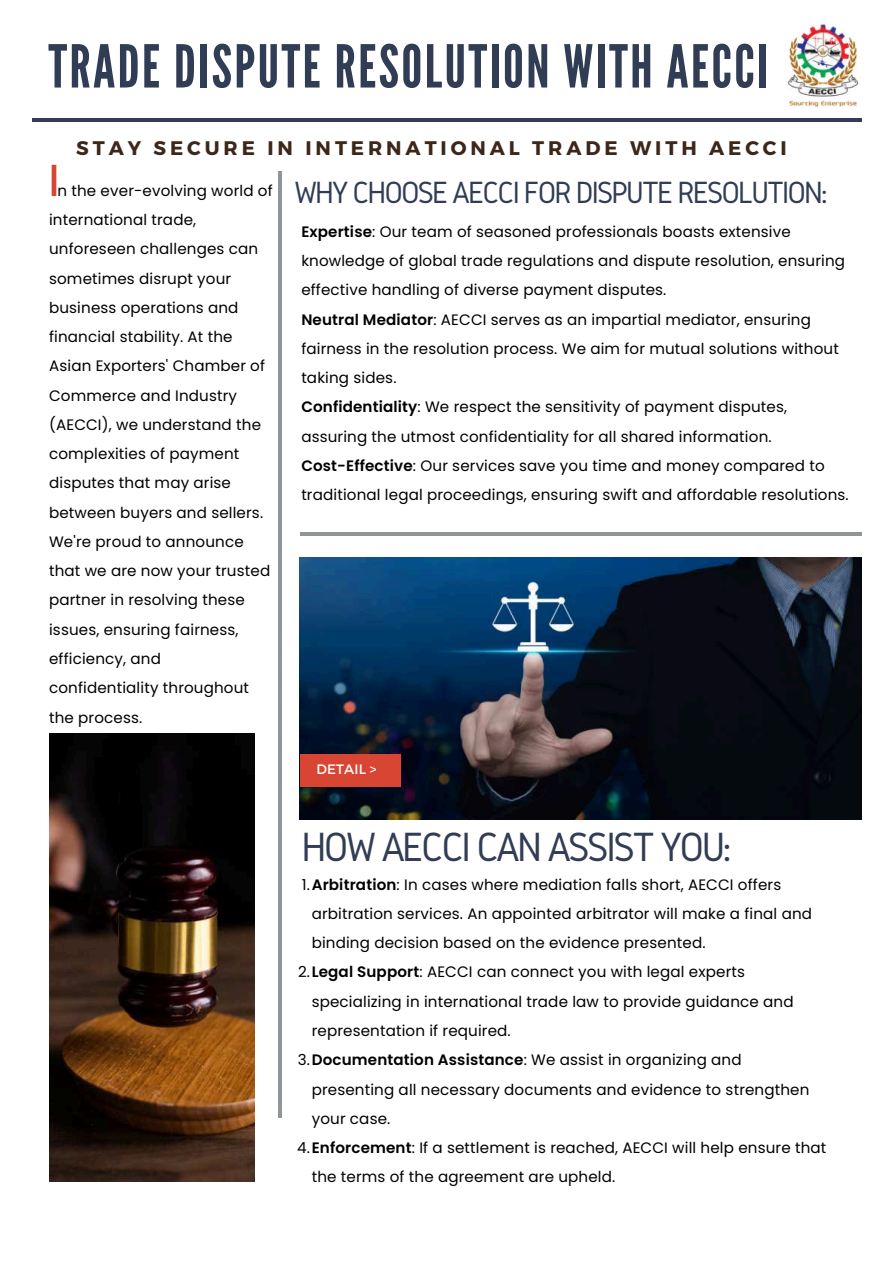
<style>
.page{position:relative;width:894px;height:1264px;background:#fff}
.page>*{position:absolute;margin:0;border:0;box-sizing:border-box;transform-origin:0 0}
.t1{font:59.1px "League Gothic";letter-spacing:.04em;color:#313c55}
.t2{font:42.45px "Gidole";letter-spacing:-.06em;color:#313c55}
.t3{font:42.45px "League Gothic";color:#d84633}
.t4{font:31.95px "Gidole";letter-spacing:-.06em;color:#313c55}
.t5{font:700 19.65px "Montserrat";letter-spacing:.2em;color:#3c271a}
.t6{font:15.15px/29.2px "Poppins";letter-spacing:.01em;color:#000}
.t7{font:13.65px "Montserrat";letter-spacing:.01em;color:#fff}
.s1{font-weight:600}
</style>
<div class="page">
<hr style="left:32px;top:118px;width:829px;height:4px;background:#313c55">
<img style="left:49px;top:733px;width:205px;height:448px">
<hr style="left:278px;top:171px;width:3px;height:946px;background:#919597">
<img style="left:299px;top:557px;width:561px;height:262px">
<div style="left:299px;top:754px;width:101px;height:32px;background:#d84633"></div>
<hr style="left:300px;top:532px;width:561px;height:3px;background:#919597">
<img style="left:788px;top:24px;width:71px;height:83px">
<h1 class="t1" style="left:48px;top:31px;width:721px">TRADE DISPUTE RESOLUTION WITH AECCI</h1>
<p class="t5" style="left:76px;top:135px;width:711px">STAY SECURE IN INTERNATIONAL TRADE WITH AECCI</p>
<h2 class="t3" style="left:50px;top:156px;width:9px">I</h2>
<p class="t6" style="left:49px;top:176px;width:225px;text-indent:8px">n the ever-evolving world of international trade, unforeseen challenges can sometimes disrupt your business operations and financial stability. At the<br>Asian Exporters' Chamber of<br>Commerce and Industry (AECCI), we understand the complexities of payment disputes that may arise between buyers and sellers.<br>We're proud to announce that we are now your trusted partner in resolving these issues, ensuring fairness, efficiency, and confidentiality throughout the process.</p>
<h3 class="t4" style="left:294px;top:174px;width:534px">WHY CHOOSE AECCI FOR DISPUTE RESOLUTION:</h3>
<p class="t6" style="left:301px;top:217px;width:549px"><span class="s1">Expertise</span>: Our team of seasoned professionals boasts extensive knowledge of global trade regulations and dispute resolution, ensuring effective handling of diverse payment disputes.<br><span class="s1">Neutral Mediator</span>: AECCI serves as an impartial mediator, ensuring fairness in the resolution process. We aim for mutual solutions without taking sides.<br><span class="s1">Confidentiality</span>: We respect the sensitivity of payment disputes, assuring the utmost confidentiality for all shared information.<br><span class="s1">Cost-Effective</span>: Our services save you time and money compared to traditional legal proceedings, ensuring swift and affordable resolutions.</p>
<p class="t7" style="left:316px;top:761px;width:62px">DETAIL &gt;</p>
<h2 class="t2" style="left:301px;top:823px;width:431px">HOW AECCI CAN ASSIST YOU:</h2>
<p class="t6" style="left:302px;top:869px;width:480px">1.<span class="s1">Arbitration</span>: In cases where mediation falls short, AECCI offers</p>
<p class="t6" style="left:311px;top:899px;width:501px">arbitration services. An appointed arbitrator will make a final and</p>
<p class="t6" style="left:311px;top:928px;width:395px">binding decision based on the evidence presented.</p>
<p class="t6" style="left:298px;top:957px;width:448px">2.<span class="s1">Legal Support</span>: AECCI can connect you with legal experts</p>
<p class="t6" style="left:311px;top:986px;width:483px">specializing in international trade law to provide guidance and</p>
<p class="t6" style="left:311px;top:1016px;width:200px">representation if required.</p>
<p class="t6" style="left:298px;top:1045px;width:445px">3.<span class="s1">Documentation Assistance</span>: We assist in organizing and</p>
<p class="t6" style="left:311px;top:1074px;width:499px">presenting all necessary documents and evidence to strengthen</p>
<p class="t6" style="left:311px;top:1103px;width:80px">your case.</p>
<p class="t6" style="left:297px;top:1133px;width:530px">4.<span class="s1">Enforcement</span>: If a settlement is reached, AECCI will help ensure that</p>
<p class="t6" style="left:311px;top:1162px;width:305px">the terms of the agreement are upheld.</p>
</div>
